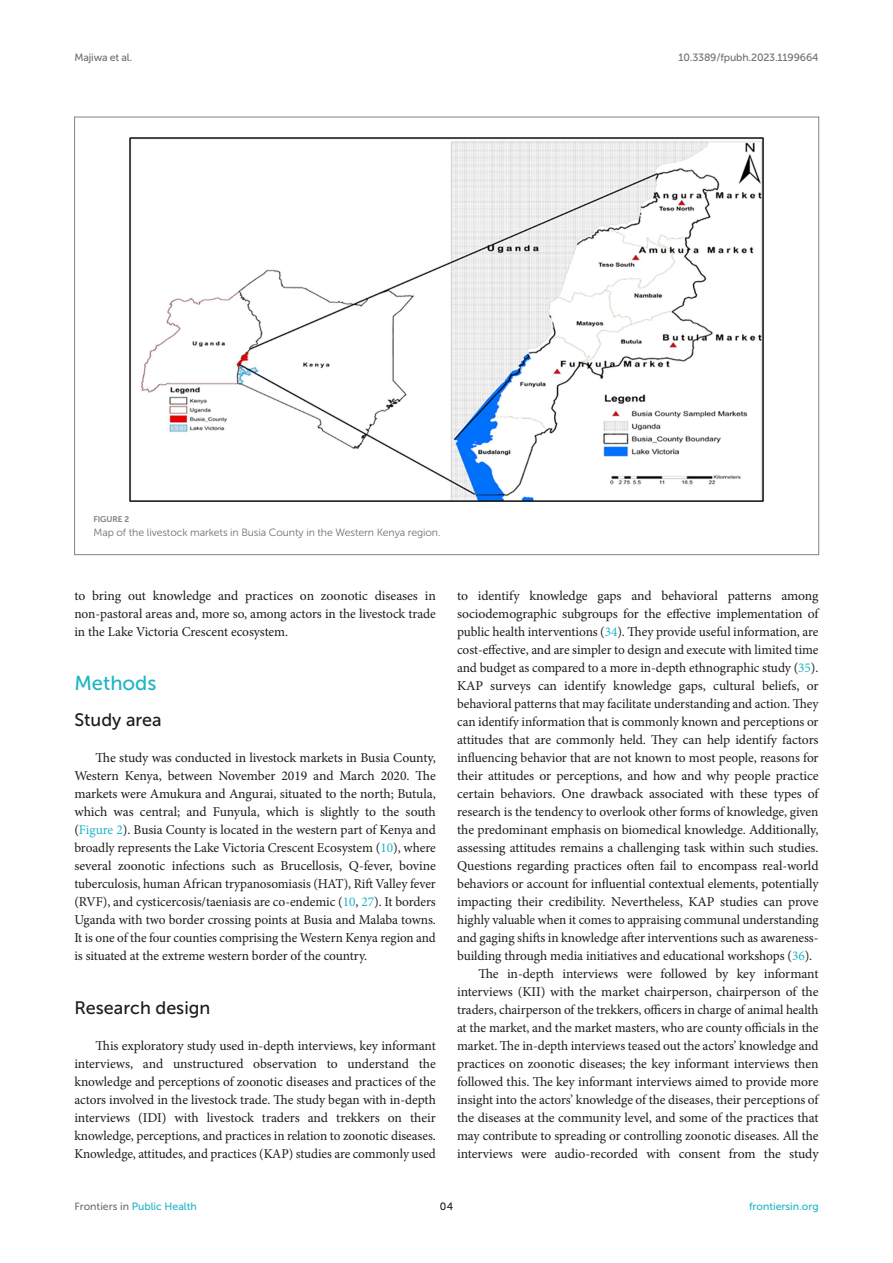
<style>
.page{position:relative;width:893px;height:1263px;background:#fff}
.page>*{position:absolute;margin:0;border:0;box-sizing:border-box;transform-origin:0 0}
.HEAD_1{font:20.25px "Museo Sans 500";color:#1db5c3}
.HEAD_2{font:18px "Museo Sans 500";color:#1b1c1b}
.HEAD_2_after_HEAD_1{font:18px "Museo Sans 500";color:#1b1c1b}
.TEXT_FLUSH{font:13.5px/18px "Minion Pro";letter-spacing:-.005em;color:#1b1c1b;text-align:justify}
.TEXT{font:13.5px/18px "Minion Pro";letter-spacing:-.005em;color:#1b1c1b;text-align:justify}
.FIG_LEG{font:10.5px "Museo Sans 300";letter-spacing:-.01em;color:#706f70}
.t1{font:10.5px "Museo Sans 500";color:#1db5c3}
.t2{font:10.5px "Museo Sans 500";letter-spacing:-.015em;color:#706f70}
.t3{font:10.5px "Museo Sans 500";color:#1b1c1b}
.FIG_HD{font:8.25px "Museo Sans 700";letter-spacing:-.01em;color:#7e7f7f}
.s1{color:#1db5c3}
.s2{color:#706f70}
</style>
<div class="page">
<img style="left:129px;top:137px;width:635px;height:365px">
<p class="t2" style="left:74px;top:51px;width:59px">Majiwa et al.</p>
<p class="t2" style="left:679px;top:51px;width:141px">10.3389/fpubh.2023.1199664</p>
<p class="FIG_HD" style="left:94px;top:515px;width:37px">FIGURE 2</p>
<p class="FIG_LEG" style="left:94px;top:526px;width:349px">Map of the livestock markets in Busia County in the Western Kenya region.</p>
<p class="TEXT" style="left:74px;top:587px;width:363px">to bring out knowledge and practices on zoonotic diseases in non-pastoral areas and, more so, among actors in the livestock trade in the Lake Victoria Crescent ecosystem.</p>
<p class="HEAD_1" style="left:74px;top:672px;width:84px">Methods</p>
<p class="HEAD_2_after_HEAD_1" style="left:74px;top:710px;width:89px">Study area</p>
<p class="TEXT_FLUSH" style="left:74px;top:749px;width:363px;text-indent:21px">The study was conducted in livestock markets in Busia County, Western Kenya, between November 2019 and March 2020. The markets were Amukura and Angurai, situated to the north; Butula, which was central; and Funyula, which is slightly to the south (<span class="s1">Figure 2</span>). Busia County is located in the western part of Kenya and broadly represents the Lake Victoria Crescent Ecosystem (<span class="s1">10</span>), where several zoonotic infections such as Brucellosis, Q-fever, bovine tuberculosis, human African trypanosomiasis (HAT), Rift Valley fever (RVF), and cysticercosis/taeniasis are co-endemic (<span class="s1">10</span>, <span class="s1">27</span>). It borders Uganda with two border crossing points at Busia and Malaba towns.<br>It is one of the four counties comprising the Western Kenya region and is situated at the extreme western border of the country.</p>
<p class="HEAD_2" style="left:74px;top:998px;width:137px">Research design</p>
<p class="TEXT_FLUSH" style="left:74px;top:1037px;width:363px;text-indent:21px">This exploratory study used in-depth interviews, key informant interviews, and unstructured observation to understand the knowledge and perceptions of zoonotic diseases and practices of the actors involved in the livestock trade. The study began with in-depth interviews (IDI) with livestock traders and trekkers on their knowledge, perceptions, and practices in relation to zoonotic diseases.<br>Knowledge, attitudes, and practices (KAP) studies are commonly used</p>
<p class="TEXT_FLUSH" style="left:457px;top:587px;width:363px">to identify knowledge gaps and behavioral patterns among sociodemographic subgroups for the effective implementation of public health interventions (<span class="s1">34</span>). They provide useful information, are cost-effective, and are simpler to design and execute with limited time and budget as compared to a more in-depth ethnographic study (<span class="s1">35</span>).<br>KAP surveys can identify knowledge gaps, cultural beliefs, or behavioral patterns that may facilitate understanding and action. They can identify information that is commonly known and perceptions or attitudes that are commonly held. They can help identify factors influencing behavior that are not known to most people, reasons for their attitudes or perceptions, and how and why people practice certain behaviors. One drawback associated with these types of research is the tendency to overlook other forms of knowledge, given the predominant emphasis on biomedical knowledge. Additionally, assessing attitudes remains a challenging task within such studies.<br>Questions regarding practices often fail to encompass real-world behaviors or account for influential contextual elements, potentially impacting their credibility. Nevertheless, KAP studies can prove highly valuable when it comes to appraising communal understanding and gaging shifts in knowledge after interventions such as awareness&shy;building through media initiatives and educational workshops (<span class="s1">36</span>).</p>
<p class="TEXT" style="left:457px;top:965px;width:363px;text-indent:21px">The in-depth interviews were followed by key informant interviews (KII) with the market chairperson, chairperson of the traders, chairperson of the trekkers, officers in charge of animal health at the market, and the market masters, who are county officials in the market. The in-depth interviews teased out the actors’ knowledge and practices on zoonotic diseases; the key informant interviews then followed this. The key informant interviews aimed to provide more insight into the actors’ knowledge of the diseases, their perceptions of the diseases at the community level, and some of the practices that may contribute to spreading or controlling zoonotic diseases. All the interviews were audio-recorded with consent from the study</p>
<p class="t1" style="left:74px;top:1200px;width:124px"><span class="s2">Frontiers in</span> Public Health</p>
<p class="t3" style="left:440px;top:1200px;width:15px">04</p>
<p class="t1" style="left:749px;top:1200px;width:71px">frontiersin.org</p>
</div>
